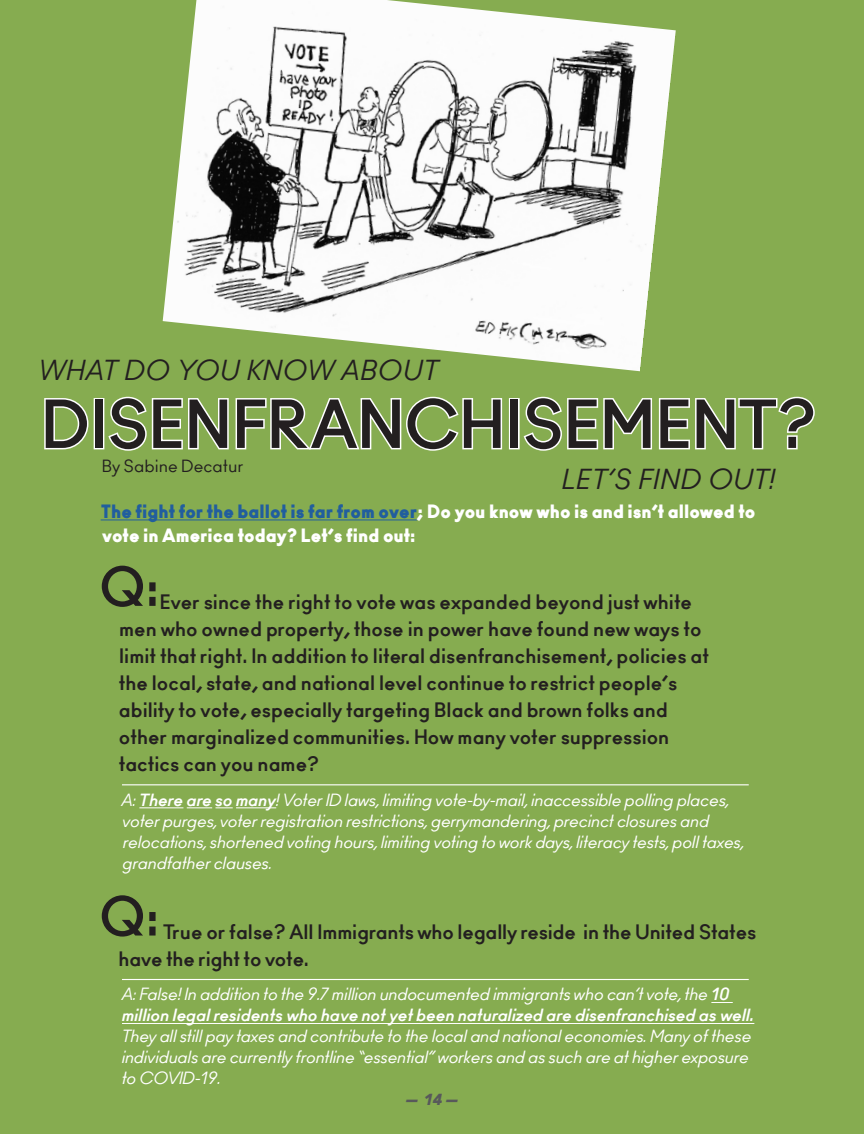
<style>
.page{position:relative;width:864px;height:1134px;background:#86ac50}
.page>*{position:absolute;margin:0;border:0;box-sizing:border-box;transform-origin:0 0}
.t1{font:700 64.5px "Ano";color:#231f20}
.t2{font:700 52.2px "Ano";color:#231f20}
.t3{font:italic 27px "Ano";letter-spacing:.04em;color:#231f20}
.t4{font:700 19.5px/27px "Ano";color:#231f20}
.t5{font:900 18px/24px "Ano";color:#fff}
.t6{font:italic 16.5px/21px "Ano";color:#fff}
.t7{font:italic 700 16.5px/21px "Ano";color:#fff}
.t8{font:16.5px "Ano";color:#231f20}
.t9{font:italic 900 15px "Ano";color:#58595b}
.s1{color:#215e9e}
.s2{font-weight:700}
.s3{font-weight:400}
</style>
<div class="page">
<img style="left:163px;top:0;width:513px;height:371px">
<svg style="left:44px;top:398px;width:45px;height:52px"></svg>
<div style="left:94px;top:398px;width:10px;height:51px;border:3px solid #fff"></div>
<svg style="left:108px;top:396px;width:395px;height:55px"></svg>
<div style="left:509px;top:398px;width:11px;height:51px;border:3px solid #fff"></div>
<svg style="left:523px;top:396px;width:292px;height:55px"></svg>
<hr style="left:101px;top:520px;width:316px;height:1px;background:#215e9e">
<hr style="left:122px;top:784px;width:627px;height:1px;background:#fff">
<hr style="left:139px;top:808px;width:44px;height:1px;background:#fff">
<svg style="left:187px;top:808px;width:46px;height:1px"></svg>
<hr style="left:236px;top:808px;width:40px;height:1px;background:#fff">
<hr style="left:122px;top:979px;width:627px;height:1px;background:#fff">
<svg style="left:711px;top:1002px;width:22px;height:1px"></svg>
<hr style="left:122px;top:1023px;width:632px;height:1px;background:#fff">
<h3 class="t3" style="left:39px;top:354px;width:400px">WHAT DO YOU KNOW ABOUT</h3>
<h1 class="t1" style="left:41px;top:384px;width:777px">DISENFRANCHISEMENT?</h1>
<h3 class="t3" style="left:562px;top:462px;width:214px">LET’S FIND OUT!</h3>
<p class="t5" style="left:101px;top:499px;width:656px"><span class="s1">The fight for the ballot is far from over</span>; Do you know who is and isn’t allowed to vote in America today? Let’s find out:</p>
<h2 class="t2" style="left:99px;top:554px;width:62px">Q:</h2>
<p class="t8" style="left:102px;top:456px;width:143px">By Sabine Decatur</p>
<p class="t4" style="left:119px;top:589px;width:592px;text-indent:41px">Ever since the right to vote was expanded beyond just white men who owned property, those in power have found new ways to limit that right. In addition to literal disenfranchisement, policies at the local, state, and national level continue to restrict people’s ability to vote, especially targeting Black and brown folks and other marginalized communities. How many voter suppression tactics can you name?</p>
<p class="t6" style="left:122px;top:789px;width:624px">A: <span class="s2">There are so many</span>! Voter ID laws, limiting vote-by-mail, inaccessible polling places, voter purges, voter registration restrictions, gerrymandering, precinct closures and relocations, shortened voting hours, limiting voting to work days, literacy tests, poll taxes, grandfather clauses.</p>
<h2 class="t2" style="left:99px;top:884px;width:62px">Q:</h2>
<p class="t4" style="left:119px;top:918px;width:639px;text-indent:44px">True or false? All Immigrants who legally reside in the United States have the right to vote.</p>
<p class="t7" style="left:122px;top:984px;width:634px"><span class="s3">A: False! In addition to the 9.7 million undocumented immigrants who can’t vote, the</span> 10 million legal residents who have not yet been naturalized are disenfranchised as well.</p>
<p class="t6" style="left:122px;top:1026px;width:631px">They all still pay taxes and contribute to the local and national economies. Many of these individuals are currently frontline “essential” workers and as such are at higher exposure to COVID-19.</p>
<p class="t9" style="left:406px;top:1090px;width:54px">— 14 —</p>
</div>
